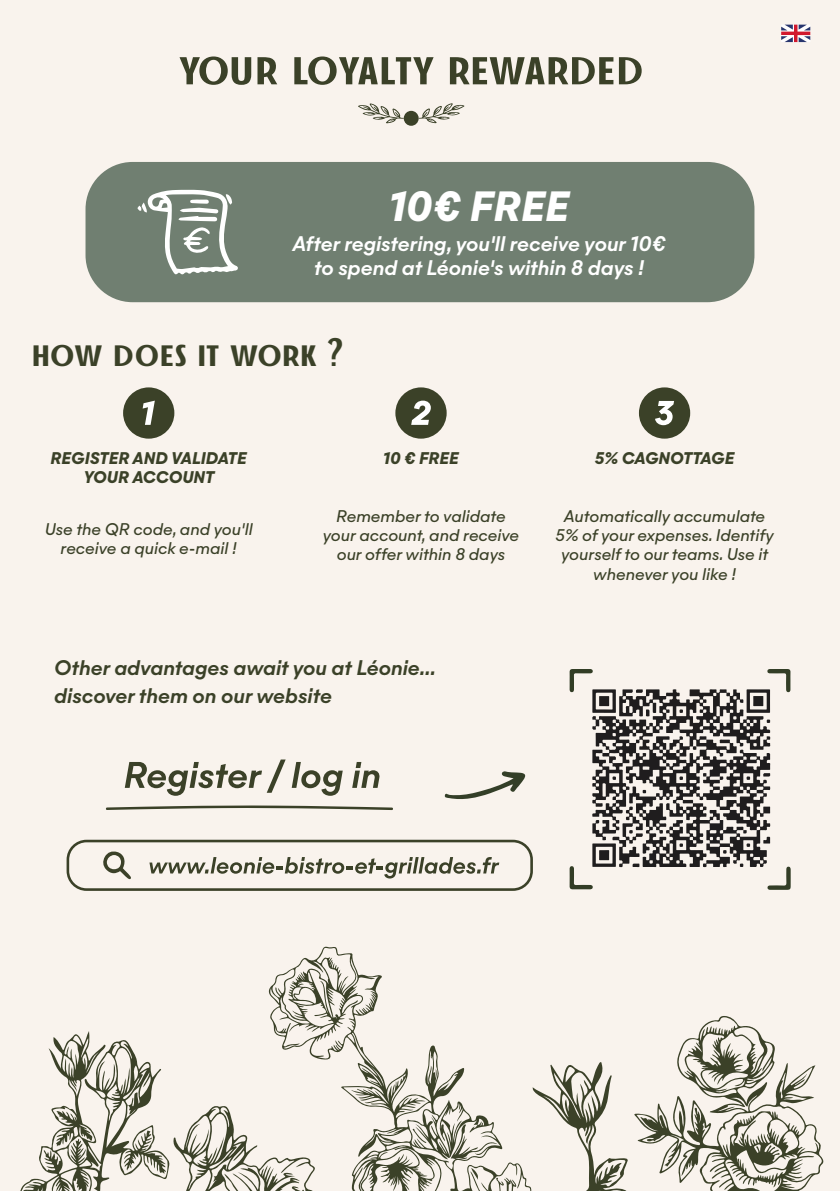
<style>
.page{position:relative;width:840px;height:1191px;background:#fff}
.page>*{position:absolute;margin:0;border:0;box-sizing:border-box;transform-origin:0 0}
.t1{font:52px "MADE The Artist Sans";letter-spacing:-.02em;color:#3b4128}
.t2{font:40px "MADE The Artist Sans";letter-spacing:-.03em;color:#3b4128}
.t3{font:italic 700 40px "Majorant";color:#fff}
.t4{font:italic 500 20px/24px "Majorant";color:#fff;text-align:center}
.t5{font:italic 500 20px/28px "Majorant";color:#3b4128}
.t6{font:italic 16px/19.2px "Majorant";color:#3b4128;text-align:center}
.t7{font:italic 700 16px/19.2px "Majorant";color:#3b4128;text-align:center}
</style>
<div class="page">
<div style="left:0;top:0;width:839px;height:1191px;background:#f9f3ed"></div>
<svg style="left:125px;top:759px;width:160px;height:37px"></svg>
<svg style="left:291px;top:762px;width:51px;height:34px"></svg>
<svg style="left:352px;top:762px;width:28px;height:26px"></svg>
<svg style="left:106px;top:805px;width:287px;height:5px"></svg>
<svg style="left:358px;top:103px;width:106px;height:23px"></svg>
<div style="left:67px;top:839px;width:465px;height:52px;border:3px solid #3b4128;border-radius:19px"></div>
<div style="left:123px;top:387px;width:51px;height:51px;background:#3b4128;border-radius:50%"></div>
<svg style="left:142px;top:400px;width:13px;height:25px"></svg>
<div style="left:395px;top:387px;width:51px;height:51px;background:#3b4128;border-radius:50%"></div>
<svg style="left:411px;top:400px;width:19px;height:25px"></svg>
<div style="left:638px;top:387px;width:51px;height:51px;background:#3b4128;border-radius:50%"></div>
<svg style="left:655px;top:401px;width:18px;height:24px"></svg>
<svg style="left:149px;top:857px;width:350px;height:21px"></svg>
<svg style="left:103px;top:851px;width:28px;height:28px"></svg>
<svg style="left:444px;top:771px;width:82px;height:28px"></svg>
<div style="left:85px;top:162px;width:669px;height:140px;background:#707f71;border-radius:47px"></div>
<svg style="left:137px;top:190px;width:101px;height:85px"></svg>
<svg style="left:532px;top:1016px;width:291px;height:175px"></svg>
<svg style="left:20px;top:1031px;width:247px;height:160px"></svg>
<svg style="left:267px;top:946px;width:264px;height:245px"></svg>
<svg style="left:496px;top:1177px;width:20px;height:14px"></svg>
<svg style="left:470px;top:1167px;width:10px;height:24px"></svg>
<svg style="left:450px;top:1124px;width:47px;height:35px"></svg>
<svg style="left:412px;top:1128px;width:14px;height:15px"></svg>
<svg style="left:569px;top:669px;width:221px;height:221px"></svg>
<svg style="left:781px;top:25px;width:28px;height:17px"></svg>
<h1 class="t1" style="left:179px;top:27px;width:466px">your loyalty rewarded</h1>
<h2 class="t3" style="left:388px;top:181px;width:182px">10€ FREE</h2>
<p class="t4" style="left:292px;top:232px;width:375px">After registering, you'll receive your 10€ to spend at Léonie's within 8 days !</p>
<h2 class="t2" style="left:31px;top:321px;width:314px">how does it work ?</h2>
<p class="t7" style="left:51px;top:448px;width:197px">REGISTER AND VALIDATE<br>YOUR ACCOUNT</p>
<p class="t7" style="left:383px;top:448px;width:77px">10 € FREE</p>
<p class="t7" style="left:594px;top:448px;width:141px">5% CAGNOTTAGE</p>
<p class="t6" style="left:45px;top:519px;width:209px">Use the QR code, and you'll receive a quick e-mail !</p>
<p class="t6" style="left:322px;top:506px;width:198px">Remember to validate your account, and receive our offer within 8 days</p>
<p class="t6" style="left:555px;top:506px;width:219px">Automatically accumulate<br>5% of your expenses. Identify yourself to our teams. Use it whenever you like !</p>
<p class="t5" style="left:54px;top:653px;width:383px">Other advantages await you at Léonie... discover them on our website</p>
</div>
